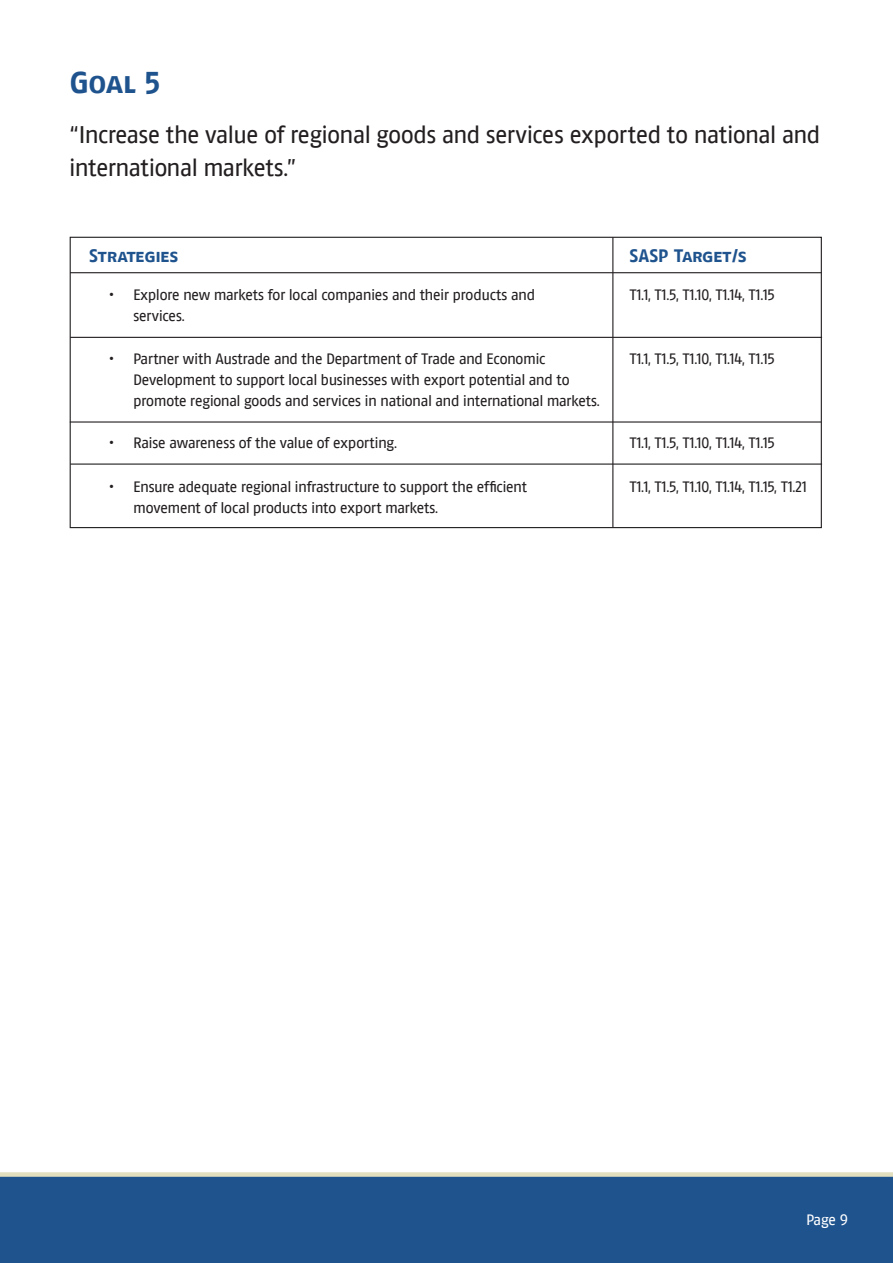
<style>
.page{position:relative;width:893px;height:1263px;background:#fff}
.page>*{position:absolute;margin:0;border:0;box-sizing:border-box;transform-origin:0 0}
.t1{font:700 30px "Altona Sans Caps";color:#1f538e}
.t2{font:24px/33px "Altona Sans";letter-spacing:-.01em;color:#231f20}
.t3{font:700 18px "Altona Sans Caps";color:#1f538e}
.t4{font:15px/21px "Altona Sans";letter-spacing:-.005em;color:#231f20}
.t5{font:15px "Altona Sans";color:#fff}
</style>
<div class="page">
<div style="left:0;top:1175px;width:893px;height:88px;background:#1f538e"></div>
<div style="left:0;top:1172px;width:893px;height:5px;background:#e1dfbe"></div>
<hr style="left:70px;top:272px;width:751px;height:1px;background:#231f20">
<hr style="left:612px;top:237px;width:1px;height:290px;background:#231f20">
<hr style="left:70px;top:337px;width:752px;height:1px;background:#231f20">
<hr style="left:70px;top:421px;width:751px;height:2px;background:#231f20">
<hr style="left:70px;top:463px;width:752px;height:2px;background:#231f20">
<h1 class="t1" style="left:69px;top:65px;width:93px">Goal 5</h1>
<h2 class="t2" style="left:69px;top:120px;width:752px">“Increase the value of regional goods and services exported to national and international markets.”</h2>
<p class="t3" style="left:89px;top:245px;width:90px">Strategies</p>
<p class="t3" style="left:629px;top:245px;width:119px">SASP Target/s</p>
<p class="t4" style="left:133px;top:286px;width:403px;text-indent:-24px">• Explore new markets for local companies and their products and services.</p>
<p class="t4" style="left:133px;top:350px;width:468px;text-indent:-24px">• Partner with Austrade and the Department of Trade and Economic<br>Development to support local businesses with export potential and to promote regional goods and services in national and international markets.</p>
<p class="t4" style="left:109px;top:434px;width:289px">• Raise awareness of the value of exporting.</p>
<p class="t4" style="left:133px;top:476px;width:395px;text-indent:-24px">• Ensure adequate regional infrastructure to support the efficient movement of local products into export markets.</p>
<p class="t4" style="left:629px;top:286px;width:147px">T1.1, T1.5, T1.10, T1.14, T1.15</p>
<p class="t4" style="left:629px;top:350px;width:147px">T1.1, T1.5, T1.10, T1.14, T1.15</p>
<p class="t4" style="left:629px;top:434px;width:147px">T1.1, T1.5, T1.10, T1.14, T1.15</p>
<p class="t4" style="left:629px;top:477px;width:179px">T1.1, T1.5, T1.10, T1.14, T1.15, T1.21</p>
<p class="t5" style="left:806px;top:1214px;width:43px">Page 9</p>
</div>
